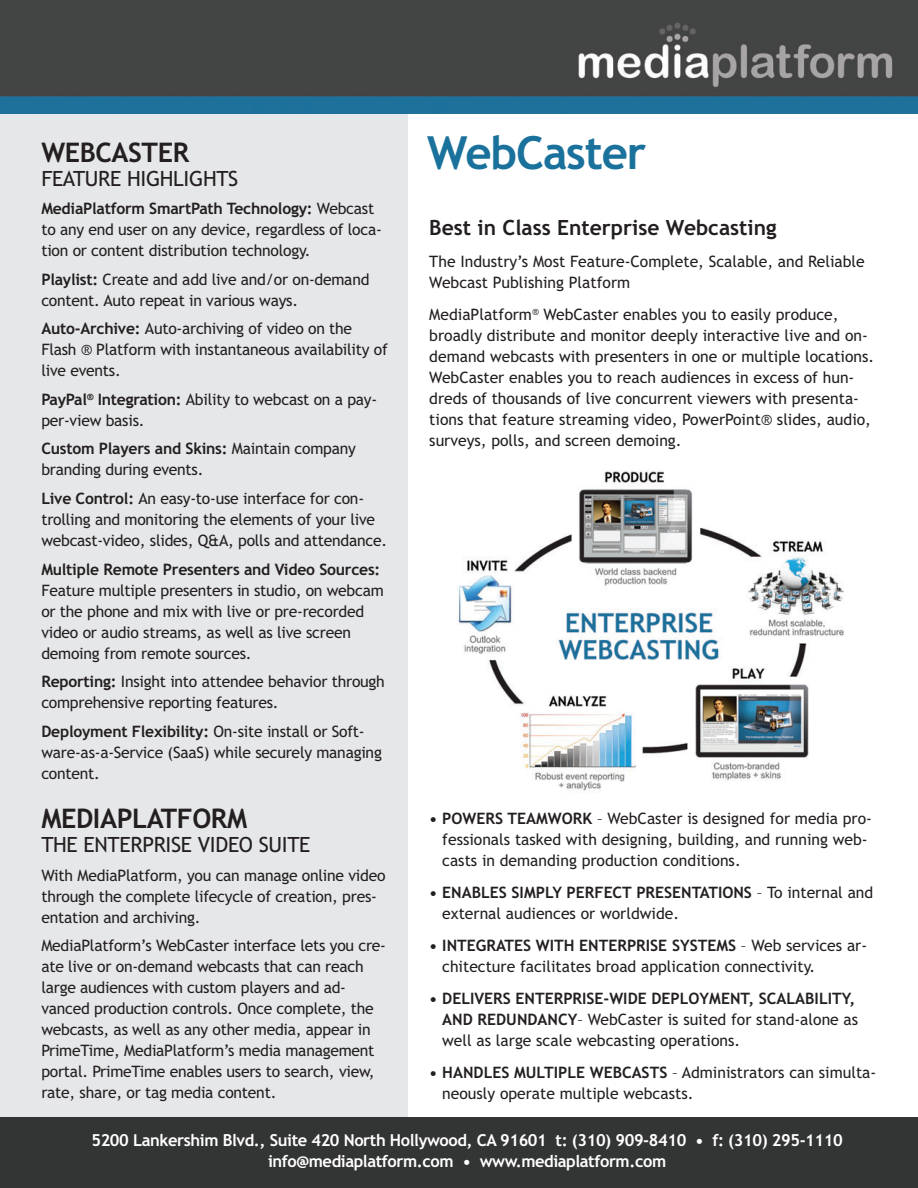
<style>
.page{position:relative;width:918px;height:1188px;background:#fff}
.page>*{position:absolute;margin:0;border:0;box-sizing:border-box;transform-origin:0 0}
.t1{font:700 45.75px "Trebuchet MS";letter-spacing:-.025em;color:#1a719b}
.t2{font:700 27px "Trebuchet MS";letter-spacing:-.015em;color:#231f20}
.t3{font:21px "Trebuchet MS";letter-spacing:-.015em;color:#231f20}
.t4{font:700 21px "Trebuchet MS";color:#231f20}
.t5{font:700 16.5px/21px "Trebuchet MS";letter-spacing:-.025em;color:#fff;text-align:center}
.t6{font:15.75px/21px "Trebuchet MS";letter-spacing:-.015em;color:#231f20}
.t7{font:700 15.75px "Trebuchet MS";letter-spacing:-.015em;color:#231f20}
.s1{font-weight:700}
</style>
<div class="page">
<div style="left:0;top:112px;width:407px;height:1012px;background:#e6e7e9"></div>
<div style="left:0;top:1118px;width:918px;height:70px;background:#333434"></div>
<img style="left:457px;top:470px;width:387px;height:322px">
<img style="left:0;top:0;width:918px;height:114px">
<h2 class="t2" style="left:41px;top:142px;width:149px">WEBCASTER</h2>
<h1 class="t1" style="left:427px;top:135px;width:221px">WebCaster</h1>
<h3 class="t3" style="left:41px;top:170px;width:199px">FEATURE HIGHLIGHTS</h3>
<p class="t6" style="left:41px;top:200px;width:342px"><span class="s1">MediaPlatform SmartPath Technology:</span> Webcast to any end user on any device, regardless of loca&shy;tion or content distribution technology.</p>
<p class="t6" style="left:41px;top:270px;width:330px"><span class="s1">Playlist:</span> Create and add live and/or on-demand content. Auto repeat in various ways.</p>
<p class="t6" style="left:41px;top:320px;width:348px"><span class="s1">Auto-Archive:</span> Auto-archiving of video on the<br>Flash ® Platform with instantaneous availability of live events.</p>
<p class="t6" style="left:41px;top:390px;width:337px"><span class="s1">PayPal</span><sup>®</sup> <span class="s1">Integration:</span> Ability to webcast on a pay&shy;per-view basis.</p>
<p class="t6" style="left:41px;top:440px;width:316px"><span class="s1">Custom Players and Skins:</span> Maintain company branding during events.</p>
<p class="t6" style="left:41px;top:489px;width:347px"><span class="s1">Live Control:</span> An easy-to-use interface for con&shy;trolling and monitoring the elements of your live webcast-video, slides, Q&amp;A, polls and attendance.</p>
<p class="t7" style="left:41px;top:563px;width:341px">Multiple Remote Presenters and Video Sources:</p>
<p class="t6" style="left:41px;top:581px;width:344px">Feature multiple presenters in studio, on webcam or the phone and mix with live or pre-recorded video or audio streams, as well as live screen demoing from remote sources.</p>
<p class="t6" style="left:41px;top:672px;width:345px"><span class="s1">Reporting:</span> Insight into attendee behavior through comprehensive reporting features.</p>
<p class="t6" style="left:41px;top:722px;width:342px"><span class="s1">Deployment Flexibility:</span> On-site install or Soft&shy;ware-as-a-Service (SaaS) while securely managing content.</p>
<h2 class="t2" style="left:41px;top:808px;width:207px">MEDIAPLATFORM</h2>
<h3 class="t3" style="left:41px;top:837px;width:271px">THE ENTERPRISE VIDEO SUITE</h3>
<p class="t6" style="left:41px;top:866px;width:346px">With MediaPlatform, you can manage online video through the complete lifecycle of creation, pres&shy;entation and archiving.</p>
<p class="t6" style="left:41px;top:937px;width:346px">MediaPlatform’s WebCaster interface lets you cre&shy;ate live or on-demand webcasts that can reach large audiences with custom players and ad&shy;vanced production controls. Once complete, the webcasts, as well as any other media, appear in PrimeTime, MediaPlatform’s media management portal. PrimeTime enables users to search, view, rate, share, or tag media content.</p>
<h3 class="t4" style="left:429px;top:220px;width:349px">Best in Class Enterprise Webcasting</h3>
<p class="t6" style="left:429px;top:252px;width:437px">The Industry’s Most Feature-Complete, Scalable, and Reliable<br>Webcast Publishing Platform</p>
<p class="t6" style="left:429px;top:305px;width:447px">MediaPlatform<sup>®</sup> WebCaster enables you to easily produce, broadly distribute and monitor deeply interactive live and on&shy;demand webcasts with presenters in one or multiple locations.<br>WebCaster enables you to reach audiences in excess of hun&shy;dreds of thousands of live concurrent viewers with presenta&shy;tions that feature streaming video, PowerPoint® slides, audio, surveys, polls, and screen demoing.</p>
<p class="t6" style="left:442px;top:810px;width:431px;text-indent:-13px"><span class="s1">• POWERS TEAMWORK</span> – WebCaster is designed for media pro&shy;fessionals tasked with designing, building, and running web&shy;casts in demanding production conditions.</p>
<p class="t6" style="left:442px;top:884px;width:433px;text-indent:-13px"><span class="s1">• ENABLES SIMPLY PERFECT PRESENTATIONS</span> – To internal and external audiences or worldwide.</p>
<p class="t6" style="left:442px;top:936px;width:426px;text-indent:-13px"><span class="s1">• INTEGRATES WITH ENTERPRISE SYSTEMS</span> – Web services ar&shy;chitecture facilitates broad application connectivity.</p>
<p class="t6" style="left:442px;top:989px;width:418px;text-indent:-13px"><span class="s1">• DELIVERS ENTERPRISE-WIDE DEPLOYMENT, SCALABILITY,<br>AND REDUNDANCY</span>– WebCaster is suited for stand-alone as well as large scale webcasting operations.</p>
<p class="t6" style="left:442px;top:1063px;width:436px;text-indent:-13px"><span class="s1">• HANDLES MULTIPLE WEBCASTS</span> – Administrators can simulta&shy;neously operate multiple webcasts.</p>
<p class="t5" style="left:91px;top:1131px;width:753px">5200 Lankershim Blvd., Suite 420 North Hollywood, CA 91601 t: (310) 909-8410 • f: (310) 295-1110 info@mediaplatform.com • www.mediaplatform.com</p>
</div>
